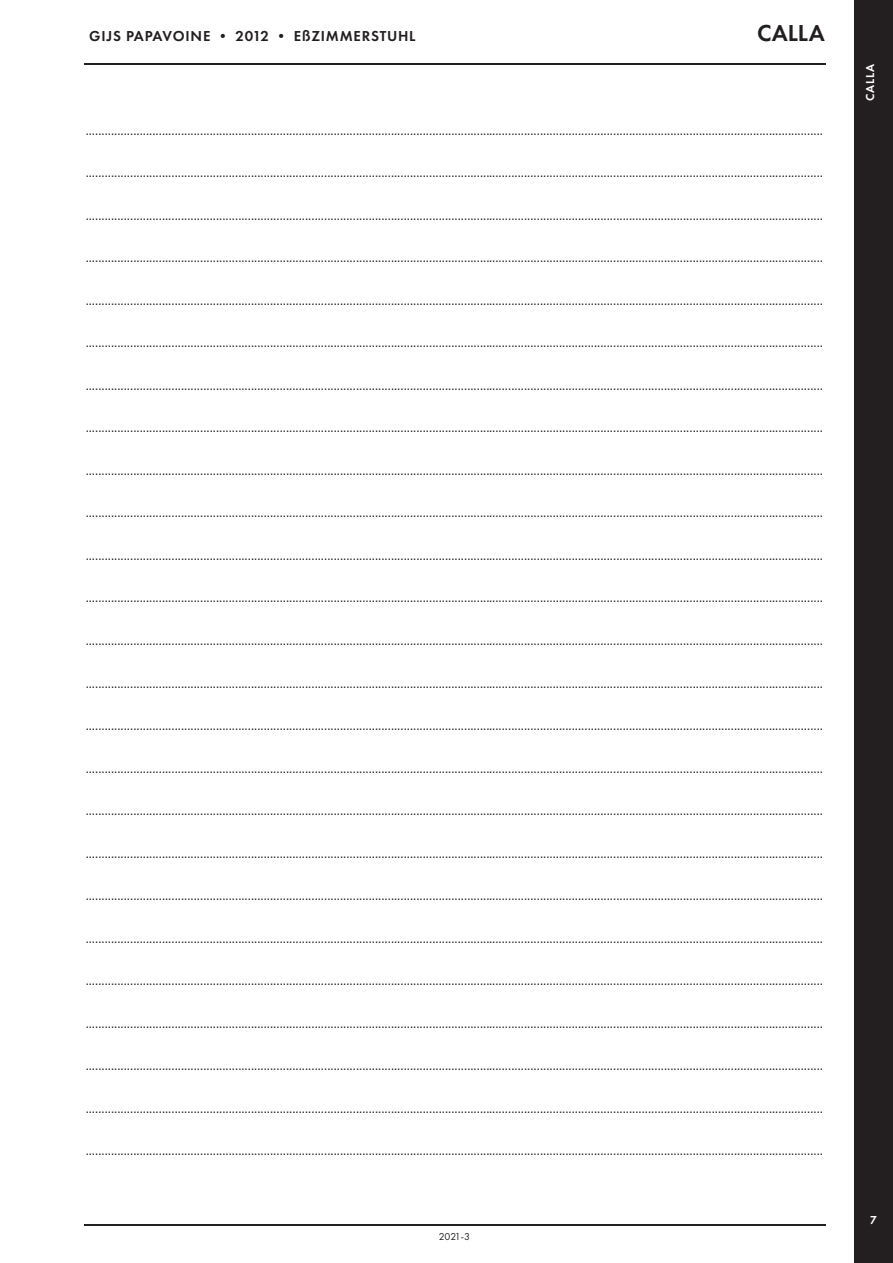
<style>
.page{position:relative;width:893px;height:1263px;background:#fff}
.page>*{position:absolute;margin:0;border:0;box-sizing:border-box;transform-origin:0 0}
.t1{font:600 24px "Futura PT";color:#231f20}
.t2{font:600 15px "Futura PT";letter-spacing:.055em;color:#231f20}
.t3{font:600 12px "Futura PT";letter-spacing:.05em;color:#fff}
.t4{font:10.5px "Tahoma";color:#231f20}
.t5{font:10.5px "Futura PT";color:#231f20}
</style>
<div class="page">
<div style="left:855px;top:0;width:37px;height:1263px;background:#231f20"></div>
<hr style="left:854px;top:0;width:1px;height:1263px;background:#231f20">
<hr style="left:85px;top:63px;width:741px;height:2px;background:#231f20">
<hr style="left:85px;top:1224px;width:741px;height:1px;background:#231f20">
<h2 class="t2" style="left:89px;top:27px;width:328px">GIJS PAPAVOINE • 2012 • EßZIMMERSTUHL</h2>
<h1 class="t1" style="left:757px;top:18px;width:69px">CALLA</h1>
<p class="t4" style="left:86px;top:124px;width:739px">........................................................................................................................................................................................................................................</p>
<p class="t4" style="left:86px;top:166px;width:739px">........................................................................................................................................................................................................................................</p>
<p class="t4" style="left:86px;top:209px;width:739px">........................................................................................................................................................................................................................................</p>
<p class="t4" style="left:86px;top:251px;width:739px">........................................................................................................................................................................................................................................</p>
<p class="t4" style="left:86px;top:294px;width:739px">........................................................................................................................................................................................................................................</p>
<p class="t4" style="left:86px;top:336px;width:739px">........................................................................................................................................................................................................................................</p>
<p class="t4" style="left:86px;top:379px;width:739px">........................................................................................................................................................................................................................................</p>
<p class="t4" style="left:86px;top:421px;width:739px">........................................................................................................................................................................................................................................</p>
<p class="t4" style="left:86px;top:464px;width:739px">........................................................................................................................................................................................................................................</p>
<p class="t4" style="left:86px;top:506px;width:739px">........................................................................................................................................................................................................................................</p>
<p class="t4" style="left:86px;top:549px;width:739px">........................................................................................................................................................................................................................................</p>
<p class="t4" style="left:86px;top:592px;width:739px">........................................................................................................................................................................................................................................</p>
<p class="t4" style="left:86px;top:634px;width:739px">........................................................................................................................................................................................................................................</p>
<p class="t4" style="left:86px;top:677px;width:739px">........................................................................................................................................................................................................................................</p>
<p class="t4" style="left:86px;top:719px;width:739px">........................................................................................................................................................................................................................................</p>
<p class="t4" style="left:86px;top:762px;width:739px">........................................................................................................................................................................................................................................</p>
<p class="t4" style="left:86px;top:804px;width:739px">........................................................................................................................................................................................................................................</p>
<p class="t4" style="left:86px;top:847px;width:739px">........................................................................................................................................................................................................................................</p>
<p class="t4" style="left:86px;top:889px;width:739px">........................................................................................................................................................................................................................................</p>
<p class="t4" style="left:86px;top:932px;width:739px">........................................................................................................................................................................................................................................</p>
<p class="t4" style="left:86px;top:974px;width:739px">........................................................................................................................................................................................................................................</p>
<p class="t4" style="left:86px;top:1017px;width:739px">........................................................................................................................................................................................................................................</p>
<p class="t4" style="left:86px;top:1059px;width:739px">........................................................................................................................................................................................................................................</p>
<p class="t4" style="left:86px;top:1102px;width:739px">........................................................................................................................................................................................................................................</p>
<p class="t4" style="left:86px;top:1144px;width:739px">........................................................................................................................................................................................................................................</p>
<p class="t5" style="left:439px;top:1230px;width:33px">2021-3</p>
<p class="t3" style="left:863px;top:101px;width:38px;rotate:-90deg">CALLA</p>
<p class="t3" style="left:870px;top:1213px;width:8px">7</p>
</div>
